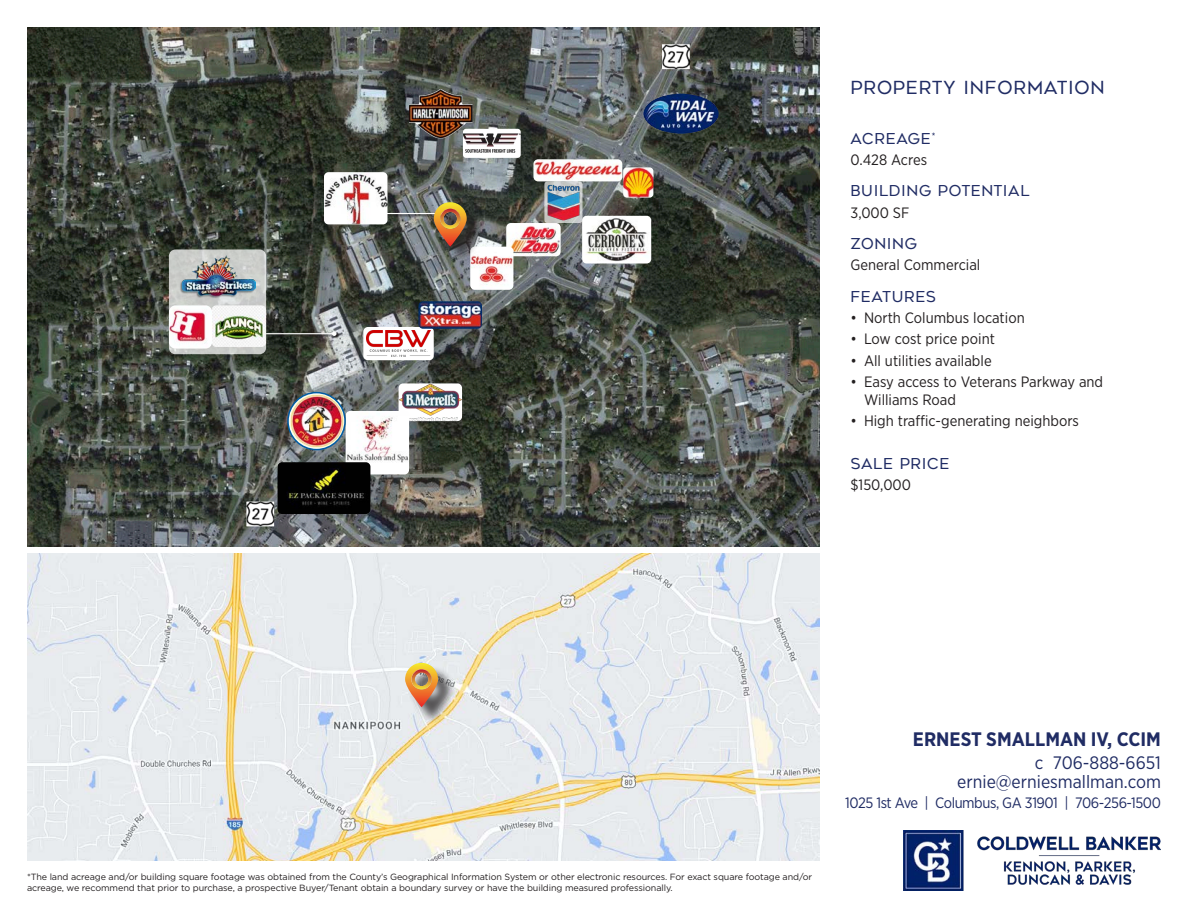
<style>
.page{position:relative;width:1188px;height:918px;background:#fff}
.page>*{position:absolute;margin:0;border:0;box-sizing:border-box;transform-origin:0 0}
.t1{font:700 19.5px "Gotham Narrow";color:#202c64}
.t2{font:18px "Gotham Narrow";color:#202c64}
.t3{font:18px "Geometos Neue";letter-spacing:.05em;color:#202c64}
.t4{font:15px/18px "Gotham Narrow";color:#231f20}
.t5{font:15px "Geometos Neue";letter-spacing:.05em;color:#202c64}
.t6{font:15px "Gotham Narrow";letter-spacing:-.03em;color:#202c64}
.t7{font:9px/10.8px "Gotham";letter-spacing:-.01em;color:#231f20}
</style>
<div class="page">
<img style="left:904px;top:830px;width:256px;height:60px">
<img style="left:27px;top:27px;width:792px;height:519px">
<img style="left:409px;top:89px;width:63px;height:50px">
<img style="left:506px;top:223px;width:55px;height:33px">
<img style="left:399px;top:383px;width:63px;height:38px">
<div style="left:363px;top:327px;width:71px;height:33px;background:#fff;border-radius:5px"></div>
<img style="left:367px;top:331px;width:63px;height:25px">
<svg style="left:169px;top:249px;width:97px;height:105px;background:#c9cbc8"></svg>
<img style="left:212px;top:305px;width:54px;height:42px">
<img style="left:463px;top:129px;width:58px;height:29px">
<img style="left:180px;top:255px;width:76px;height:44px">
<img style="left:470px;top:247px;width:43px;height:43px">
<img style="left:346px;top:411px;width:63px;height:63px">
<img style="left:418px;top:301px;width:64px;height:28px">
<img style="left:278px;top:462px;width:92px;height:52px">
<img style="left:582px;top:216px;width:69px;height:48px">
<svg style="left:544px;top:181px;width:39px;height:42px"></svg>
<img style="left:541px;top:185px;width:45px;height:36px">
<img style="left:533px;top:159px;width:89px;height:22px">
<img style="left:623px;top:167px;width:30px;height:31px">
<img style="left:643px;top:94px;width:76px;height:40px">
<img style="left:169px;top:305px;width:43px;height:44px">
<img style="left:288px;top:393px;width:57px;height:57px;border-radius:28px">
<div style="left:287px;top:392px;width:59px;height:58px;border:2px solid #015ca3;border-radius:50%"></div>
<svg style="left:266px;top:331px;width:74px;height:9px"></svg>
<hr style="left:266px;top:333px;width:68px;height:1px;background:#fff">
<svg style="left:332px;top:331px;width:5px;height:5px"></svg>
<svg style="left:388px;top:211px;width:46px;height:8px"></svg>
<hr style="left:374px;top:213px;width:68px;height:1px;background:#fff">
<div style="left:437px;top:205px;width:48px;height:59px;background:#231f20;opacity:.75"></div>
<svg style="left:434px;top:202px;width:33px;height:45px"></svg>
<img style="left:324px;top:172px;width:64px;height:52px">
<img style="left:662px;top:44px;width:28px;height:25px">
<img style="left:246px;top:502px;width:28px;height:24px">
<img style="left:27px;top:554px;width:792px;height:307px">
<div style="left:408px;top:666px;width:48px;height:59px;background:#231f20;opacity:.75"></div>
<svg style="left:405px;top:663px;width:33px;height:44px"></svg>
<p class="t3" style="left:850px;top:77px;width:256px">PROPERTY INFORMATION</p>
<p class="t5" style="left:850px;top:130px;width:87px">ACREAGE<sup>*</sup></p>
<p class="t4" style="left:850px;top:150px;width:78px">0.428 Acres</p>
<p class="t5" style="left:850px;top:182px;width:180px">BUILDING POTENTIAL</p>
<p class="t4" style="left:850px;top:203px;width:60px">3,000 SF</p>
<p class="t5" style="left:850px;top:235px;width:68px">ZONING</p>
<p class="t4" style="left:850px;top:256px;width:131px">General Commercial</p>
<p class="t5" style="left:850px;top:288px;width:87px">FEATURES</p>
<p class="t4" style="left:850px;top:309px;width:176px">• North Columbus location</p>
<p class="t4" style="left:850px;top:330px;width:146px">• Low cost price point</p>
<p class="t4" style="left:850px;top:351px;width:143px">• All utilities available</p>
<p class="t4" style="left:864px;top:372px;width:241px;text-indent:-14px">• Easy access to Veterans Parkway and<br>Williams Road</p>
<p class="t4" style="left:850px;top:412px;width:230px">• High traffic-generating neighbors</p>
<p class="t5" style="left:850px;top:454px;width:101px">SALE PRICE</p>
<p class="t4" style="left:850px;top:475px;width:62px">$150,000</p>
<p class="t7" style="left:27px;top:871px;width:787px">*The land acreage and/or building square footage was obtained from the County’s Geographical Information System or other electronic resources. For exact square footage and/or acreage, we recommend that prior to purchase, a prospective Buyer/Tenant obtain a boundary survey or have the building measured professionally.</p>
<p class="t1" style="left:913px;top:726px;width:250px">ERNEST SMALLMAN IV, CCIM</p>
<p class="t2" style="left:1035px;top:751px;width:128px">c 706-888-6651</p>
<p class="t2" style="left:957px;top:771px;width:205px">ernie@erniesmallman.com</p>
<p class="t6" style="left:845px;top:793px;width:317px">1025 1st Ave | Columbus, GA 31901 | 706-256-1500</p>
</div>
